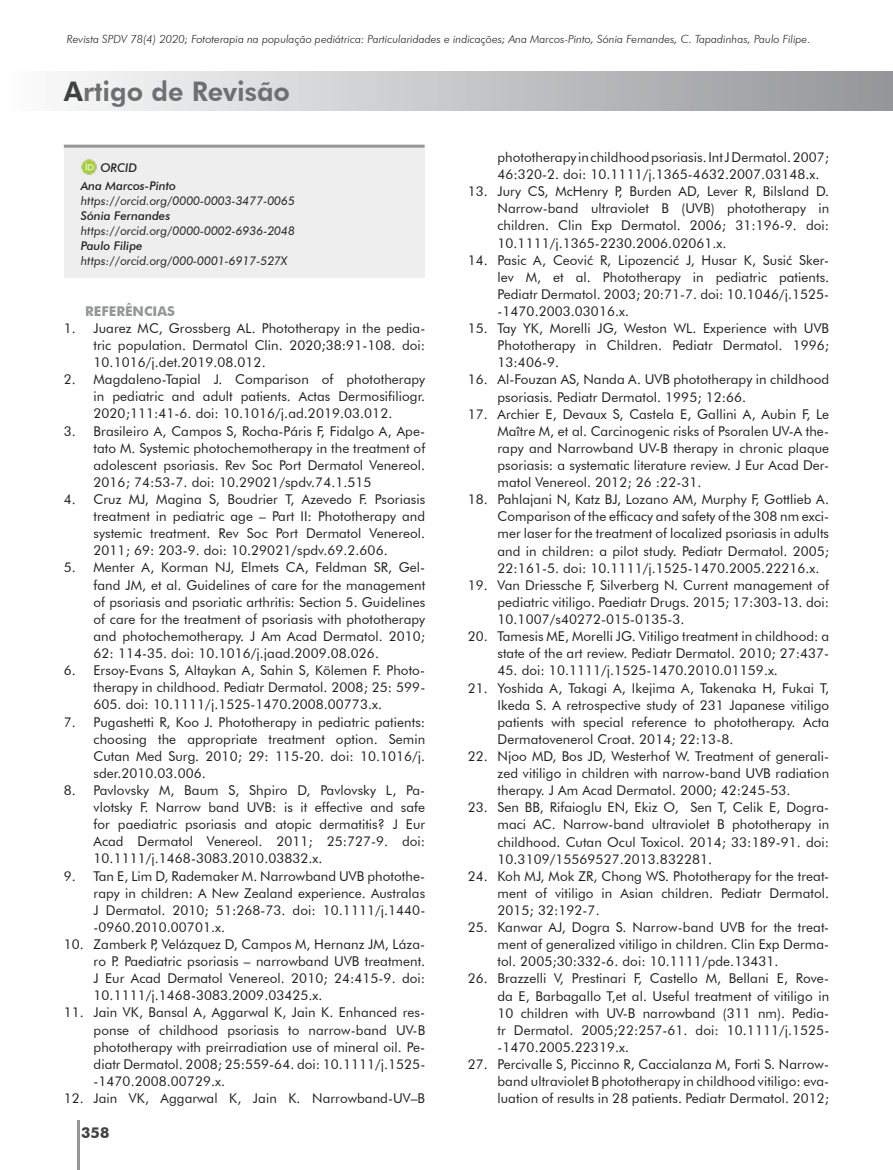
<style>
.page{position:relative;width:893px;height:1170px;background:#fff}
.page>*{position:absolute;margin:0;border:0;box-sizing:border-box;transform-origin:0 0}
.t1{font:800 27px "Futura BT";color:#6d6f71}
.t2{font:700 15px "Futura BT";color:#414142}
.t3{font:13.5px/17.1px "Futura BT";letter-spacing:.005em;color:#231f20;text-align:justify}
.t4{font:700 13.5px "Futura BT";color:#949698}
.t5{font:italic 12px "Futura BT";color:#231f20}
.t6{font:italic 500 12px/18px "Futura BT";color:#231f20}
.t7{font:italic 300 11.25px "Futura BT";color:#231f20}
.s1{color:#414142}
</style>
<div class="page">
<hr style="left:77px;top:1120px;width:3px;height:49px;background:#949698">
<div style="left:0;top:72px;width:893px;height:38px;background:linear-gradient(to right,#fdfdfd,#939598)"></div>
<div style="left:64px;top:146px;width:361px;height:132px;background:#eeeeef"></div>
<hr style="left:64px;top:145px;width:361px;height:3px;background:#949698">
<img style="left:81px;top:159px;width:16px;height:16px">
<p class="t7" style="left:67px;top:32px;width:745px">Revista SPDV 78(4) 2020; Fototerapia na população pediátrica: Particularidades e indicações; Ana Marcos-Pinto, Sónia Fernandes, C. Tapadinhas, Paulo Filipe.</p>
<h1 class="t1" style="left:64px;top:75px;width:228px"><span class="s1">A</span>rtigo de Revisão</h1>
<p class="t6" style="left:81px;top:158px;width:97px;text-indent:20px">ORCID<br>Ana Marcos-Pinto</p>
<p class="t5" style="left:81px;top:193px;width:216px">https://orcid.org/0000-0003-3477-0065</p>
<p class="t6" style="left:81px;top:206px;width:91px">Sónia Fernandes</p>
<p class="t5" style="left:81px;top:223px;width:216px">https://orcid.org/0000-0002-6936-2048</p>
<p class="t6" style="left:81px;top:236px;width:63px">Paulo Filipe</p>
<p class="t5" style="left:81px;top:253px;width:208px">https://orcid.org/000-0001-6917-527X</p>
<p class="t4" style="left:85px;top:303px;width:92px">REFERÊNCIAS</p>
<p class="t3" style="left:94px;top:319px;width:333px;text-indent:-30px">1. Juarez MC, Grossberg AL. Phototherapy in the pedia&shy;tric population. Dermatol Clin. 2020;38:91-108. doi:<br>10.1016/j.det.2019.08.012.</p>
<p class="t3" style="left:94px;top:371px;width:333px;text-indent:-30px">2. Magdaleno-Tapial J. Comparison of phototherapy in pediatric and adult patients. Actas Dermosifiliogr.<br>2020;111:41-6. doi: 10.1016/j.ad.2019.03.012.</p>
<p class="t3" style="left:94px;top:422px;width:333px;text-indent:-30px">3. Brasileiro A, Campos S, Rocha-Páris F, Fidalgo A, Ape&shy;tato M. Systemic photochemotherapy in the treatment of adolescent psoriasis. Rev Soc Port Dermatol Venereol.<br>2016; 74:53-7. doi: 10.29021/spdv.74.1.515</p>
<p class="t3" style="left:94px;top:490px;width:333px;text-indent:-30px">4. Cruz MJ, Magina S, Boudrier T, Azevedo F. Psoriasis treatment in pediatric age – Part II: Phototherapy and systemic treatment. Rev Soc Port Dermatol Venereol.<br>2011; 69: 203-9. doi: 10.29021/spdv.69.2.606.</p>
<p class="t3" style="left:94px;top:559px;width:333px;text-indent:-30px">5. Menter A, Korman NJ, Elmets CA, Feldman SR, Gel&shy;fand JM, et al. Guidelines of care for the management of psoriasis and psoriatic arthritis: Section 5. Guidelines of care for the treatment of psoriasis with phototherapy and photochemotherapy. J Am Acad Dermatol. 2010; 62: 114-35. doi: 10.1016/j.jaad.2009.08.026.</p>
<p class="t3" style="left:94px;top:661px;width:333px;text-indent:-30px">6. Ersoy-Evans S, Altaykan A, Sahin S, Kölemen F. Photo&shy;therapy in childhood. Pediatr Dermatol. 2008; 25: 599- 605. doi: 10.1111/j.1525-1470.2008.00773.x.</p>
<p class="t3" style="left:94px;top:713px;width:333px;text-indent:-30px">7. Pugashetti R, Koo J. Phototherapy in pediatric patients: choosing the appropriate treatment option. Semin Cutan Med Surg. 2010; 29: 115-20. doi: 10.1016/j. sder.2010.03.006.</p>
<p class="t3" style="left:94px;top:781px;width:333px;text-indent:-30px">8. Pavlovsky M, Baum S, Shpiro D, Pavlovsky L, Pa&shy;vlotsky F. Narrow band UVB: is it effective and safe for paediatric psoriasis and atopic dermatitis? J Eur Acad Dermatol Venereol. 2011; 25:727-9. doi:<br>10.1111/j.1468-3083.2010.03832.x.</p>
<p class="t3" style="left:94px;top:867px;width:333px;text-indent:-30px">9. Tan E, Lim D, Rademaker M. Narrowband UVB photothe&shy;rapy in children: A New Zealand experience. Australas J Dermatol. 2010; 51:268-73. doi: 10.1111/j.1440- -0960.2010.00701.x.</p>
<p class="t3" style="left:94px;top:935px;width:333px;text-indent:-30px">10. Zamberk P, Velázquez D, Campos M, Hernanz JM, Láza&shy;ro P. Paediatric psoriasis – narrowband UVB treatment.<br>J Eur Acad Dermatol Venereol. 2010; 24:415-9. doi:<br>10.1111/j.1468-3083.2009.03425.x.</p>
<p class="t3" style="left:94px;top:1003px;width:333px;text-indent:-30px">11. Jain VK, Bansal A, Aggarwal K, Jain K. Enhanced res&shy;ponse of childhood psoriasis to narrow-band UV-B phototherapy with preirradiation use of mineral oil. Pe&shy;diatr Dermatol. 2008; 25:559-64. doi: 10.1111/j.1525- -1470.2008.00729.x.</p>
<p class="t3" style="left:64px;top:1089px;width:363px">12. Jain VK, Aggarwal K, Jain K. Narrowband-UV–B</p>
<p class="t2" style="left:81px;top:1123px;width:30px">358</p>
<p class="t3" style="left:497px;top:148px;width:333px">phototherapy in childhood psoriasis. Int J Dermatol. 2007;<br>46:320-2. doi: 10.1111/j.1365-4632.2007.03148.x.</p>
<p class="t3" style="left:497px;top:183px;width:333px;text-indent:-30px">13. Jury CS, McHenry P, Burden AD, Lever R, Bilsland D.<br>Narrow-band ultraviolet B (UVB) phototherapy in children. Clin Exp Dermatol. 2006; 31:196-9. doi:<br>10.1111/j.1365-2230.2006.02061.x.</p>
<p class="t3" style="left:497px;top:251px;width:333px;text-indent:-30px">14. Pasic A, Ceović R, Lipozencić J, Husar K, Susić Sker&shy;lev M, et al. Phototherapy in pediatric patients.<br>Pediatr Dermatol. 2003; 20:71-7. doi: 10.1046/j.1525- -1470.2003.03016.x.</p>
<p class="t3" style="left:497px;top:319px;width:333px;text-indent:-30px">15. Tay YK, Morelli JG, Weston WL. Experience with UVB Phototherapy in Children. Pediatr Dermatol. 1996; 13:406-9.</p>
<p class="t3" style="left:497px;top:371px;width:333px;text-indent:-30px">16. Al-Fouzan AS, Nanda A. UVB phototherapy in childhood psoriasis. Pediatr Dermatol. 1995; 12:66.</p>
<p class="t3" style="left:497px;top:405px;width:333px;text-indent:-30px">17. Archier E, Devaux S, Castela E, Gallini A, Aubin F, Le Maître M, et al. Carcinogenic risks of Psoralen UV-A the&shy;rapy and Narrowband UV-B therapy in chronic plaque psoriasis: a systematic literature review. J Eur Acad Der&shy;matol Venereol. 2012; 26 :22-31.</p>
<p class="t3" style="left:497px;top:491px;width:333px;text-indent:-30px">18. Pahlajani N, Katz BJ, Lozano AM, Murphy F, Gottlieb A.<br>Comparison of the efficacy and safety of the 308 nm exci&shy;mer laser for the treatment of localized psoriasis in adults and in children: a pilot study. Pediatr Dermatol. 2005; 22:161-5. doi: 10.1111/j.1525-1470.2005.22216.x.</p>
<p class="t3" style="left:497px;top:576px;width:333px;text-indent:-30px">19. Van Driessche F, Silverberg N. Current management of pediatric vitiligo. Paediatr Drugs. 2015; 17:303-13. doi:<br>10.1007/s40272-015-0135-3.</p>
<p class="t3" style="left:468px;top:627px;width:363px;text-align:right">20. Tamesis ME, Morelli JG. Vitiligo treatment in childhood: a state of the art review. Pediatr Dermatol. 2010; 27:437-</p>
<p class="t3" style="left:497px;top:662px;width:282px">45. doi: 10.1111/j.1525-1470.2010.01159.x.</p>
<p class="t3" style="left:497px;top:679px;width:333px;text-indent:-30px">21. Yoshida A, Takagi A, Ikejima A, Takenaka H, Fukai T, Ikeda S. A retrospective study of 231 Japanese vitiligo patients with special reference to phototherapy. Acta Dermatovenerol Croat. 2014; 22:13-8.</p>
<p class="t3" style="left:497px;top:747px;width:333px;text-indent:-30px">22. Njoo MD, Bos JD, Westerhof W. Treatment of generali&shy;zed vitiligo in children with narrow-band UVB radiation therapy. J Am Acad Dermatol. 2000; 42:245-53.</p>
<p class="t3" style="left:497px;top:798px;width:333px;text-indent:-30px">23. Sen BB, Rifaioglu EN, Ekiz O, Sen T, Celik E, Dogra&shy;maci AC. Narrow-band ultraviolet B phototherapy in childhood. Cutan Ocul Toxicol. 2014; 33:189-91. doi:<br>10.3109/15569527.2013.832281.</p>
<p class="t3" style="left:497px;top:867px;width:333px;text-indent:-30px">24. Koh MJ, Mok ZR, Chong WS. Phototherapy for the treat&shy;ment of vitiligo in Asian children. Pediatr Dermatol.<br>2015; 32:192-7.</p>
<p class="t3" style="left:497px;top:918px;width:333px;text-indent:-30px">25. Kanwar AJ, Dogra S. Narrow-band UVB for the treat&shy;ment of generalized vitiligo in children. Clin Exp Derma&shy;tol. 2005;30:332-6. doi: 10.1111/pde.13431.</p>
<p class="t3" style="left:497px;top:969px;width:333px;text-indent:-30px">26. Brazzelli V, Prestinari F, Castello M, Bellani E, Rove&shy;da E, Barbagallo T,et al. Useful treatment of vitiligo in 10 children with UV-B narrowband (311 nm). Pedia&shy;tr Dermatol. 2005;22:257-61. doi: 10.1111/j.1525- -1470.2005.22319.x.</p>
<p class="t3" style="left:497px;top:1055px;width:333px;text-indent:-30px">27. Percivalle S, Piccinno R, Caccialanza M, Forti S. Narrow&shy;band ultraviolet B phototherapy in childhood vitiligo: eva&shy;luation of results in 28 patients. Pediatr Dermatol. 2012;</p>
</div>
